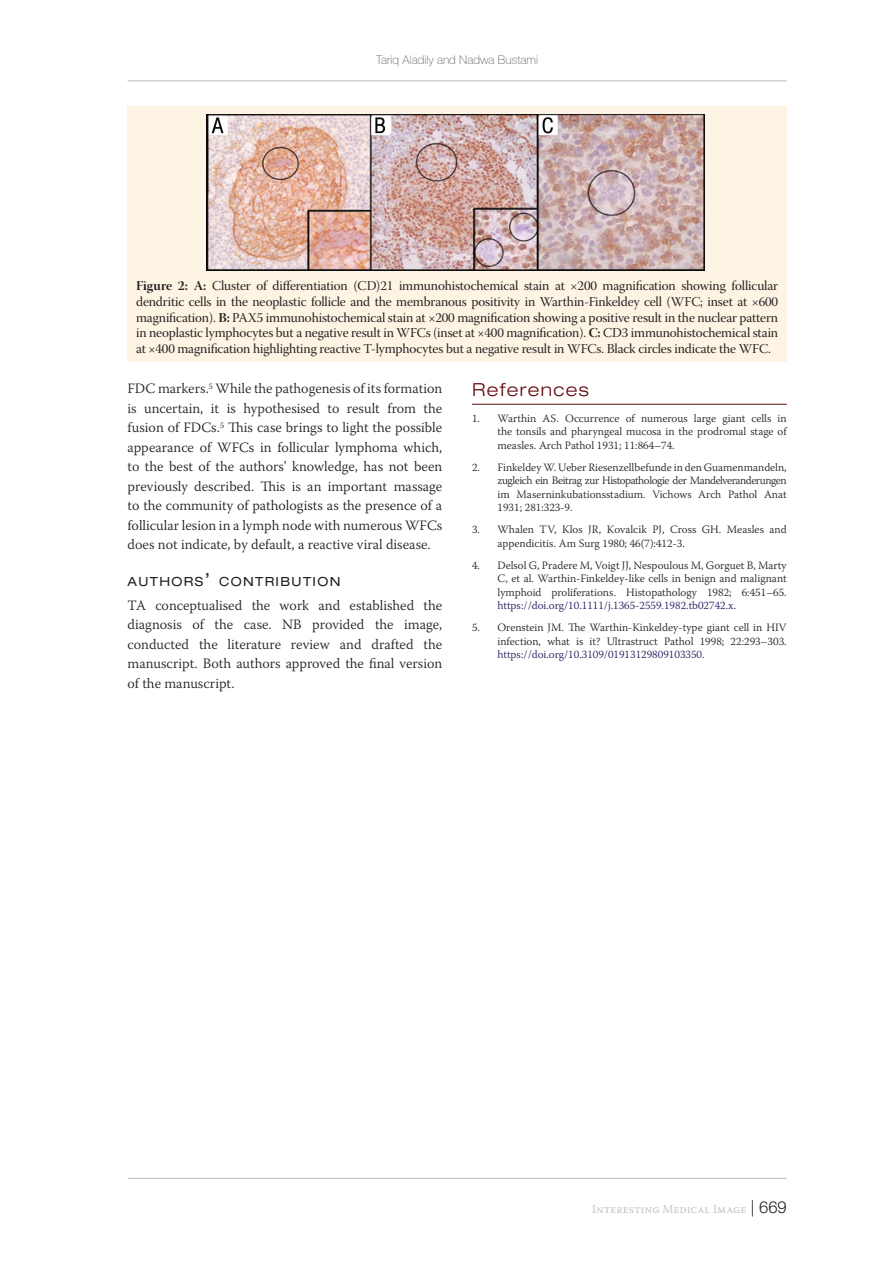
<style>
.page{position:relative;width:893px;height:1263px;background:#fff}
.page>*{position:absolute;margin:0;border:0;box-sizing:border-box;transform-origin:0 0}
.Heading1{font:300 expanded 18px "Helvetica Neue LT Pro";letter-spacing:.075em;color:#60080e}
.Text_Para_1{font:300 14.25px/19.5px "Warnock Pro";color:#231f20;text-align:justify}
.Figures{font:13.5px/15.8px "Warnock Pro Subh";letter-spacing:-.01em;color:#231f20;text-align:justify}
.Heading2{font:expanded 12.6px "Helvetica Neue LT Pro";letter-spacing:.105em;color:#231f20}
.t1{font:100 12px "Helvetica Neue LT Pro";color:#636366}
.t2{font:300 12px "Warnock Pro";color:#bcbdc0}
.References{font:300 11.25px/13.5px "Warnock Pro";color:#231f20;text-align:justify}
.s1{font-family:"Warnock Pro Bold Disp"}
.s2{font-size:18px}
.s3{color:#201e5e}
.s4{font-family:"Helvetica Neue LT Pro";font-size:16.5px;color:#231f20}
</style>
<div class="page">
<hr style="left:128px;top:81px;width:659px;height:1px;background:#bcbdc0">
<hr style="left:128px;top:1178px;width:659px;height:1px;background:#bcbdc0">
<hr style="left:472px;top:404px;width:315px;height:1px;background:#60080e">
<div style="left:128px;top:106px;width:659px;height:255px;background:#fef4e4"></div>
<img style="left:207px;top:115px;width:497px;height:155px">
<p class="t1" style="left:376px;top:53px;width:164px">Tariq Aladily and Nadwa Bustami</p>
<p class="Figures" style="left:136px;top:279px;width:644px"><span class="s1">Figure 2: A:</span> Cluster of differentiation (CD)21 immunohistochemical stain at ×200 magnification showing follicular dendritic cells in the neoplastic follicle and the membranous positivity in Warthin-Finkeldey cell (WFC; inset at ×600 magnification). <span class="s1">B:</span> PAX5 immunohistochemical stain at ×200 magnification showing a positive result in the nuclear pattern in neoplastic lymphocytes but a negative result in WFCs (inset at ×400 magnification). <span class="s1">C:</span> CD3 immunohistochemical stain at ×400 magnification highlighting reactive T-lymphocytes but a negative result in WFCs. Black circles indicate the WFC.</p>
<p class="Text_Para_1" style="left:128px;top:379px;width:316px">FDC markers.<sup>5</sup> While the pathogenesis of its formation is uncertain, it is hypothesised to result from the fusion of FDCs.<sup>5</sup> This case brings to light the possible appearance of WFCs in follicular lymphoma which, to the best of the authors’ knowledge, has not been previously described. This is an important massage to the community of pathologists as the presence of a follicular lesion in a lymph node with numerous WFCs does not indicate, by default, a reactive viral disease.</p>
<p class="Heading2" style="left:128px;top:574px;width:214px">AUTHORS<span class="s2">’</span> CONTRIBUTION</p>
<p class="Text_Para_1" style="left:128px;top:595px;width:316px">TA conceptualised the work and established the diagnosis of the case. NB provided the image, conducted the literature review and drafted the manuscript. Both authors approved the final version of the manuscript.</p>
<p class="Heading1" style="left:472px;top:378px;width:118px">References</p>
<p class="References" style="left:497px;top:411px;width:291px;text-indent:-26px">1. Warthin AS. Occurrence of numerous large giant cells in the tonsils and pharyngeal mucosa in the prodromal stage of measles. Arch Pathol 1931; 11:864–74.</p>
<p class="References" style="left:497px;top:460px;width:291px;text-indent:-26px">2. Finkeldey W. Ueber Riesenzellbefunde in den Guamenmandeln, zugleich ein Beitrag zur Histopathologie der Mandelveranderungen im Maserninkubationsstadium. Vichows Arch Pathol Anat 1931; 281:323-9.</p>
<p class="References" style="left:497px;top:523px;width:291px;text-indent:-26px">3. Whalen TV, Klos JR, Kovalcik PJ, Cross GH. Measles and appendicitis. Am Surg 1980; 46(7):412-3.</p>
<p class="References" style="left:497px;top:558px;width:291px;text-indent:-26px">4. Delsol G, Pradere M, Voigt JJ, Nespoulous M, Gorguet B, Marty C, et al. Warthin-Finkeldey-like cells in benign and malignant lymphoid proliferations. Histopathology 1982; 6:451–65. <span class="s3">https://doi.org/10.1111/j.1365-2559.1982.tb02742.x</span>.</p>
<p class="References" style="left:497px;top:621px;width:291px;text-indent:-26px">5. Orenstein JM. The Warthin-Kinkeldey-type giant cell in HIV infection, what is it? Ultrastruct Pathol 1998; 22:293–303. <span class="s3">https://doi.org/10.3109/01913129809103350</span>.</p>
<p class="t2" style="left:592px;top:1201px;width:196px">Interesting Medical Image <span class="s4">| 669</span></p>
</div>
